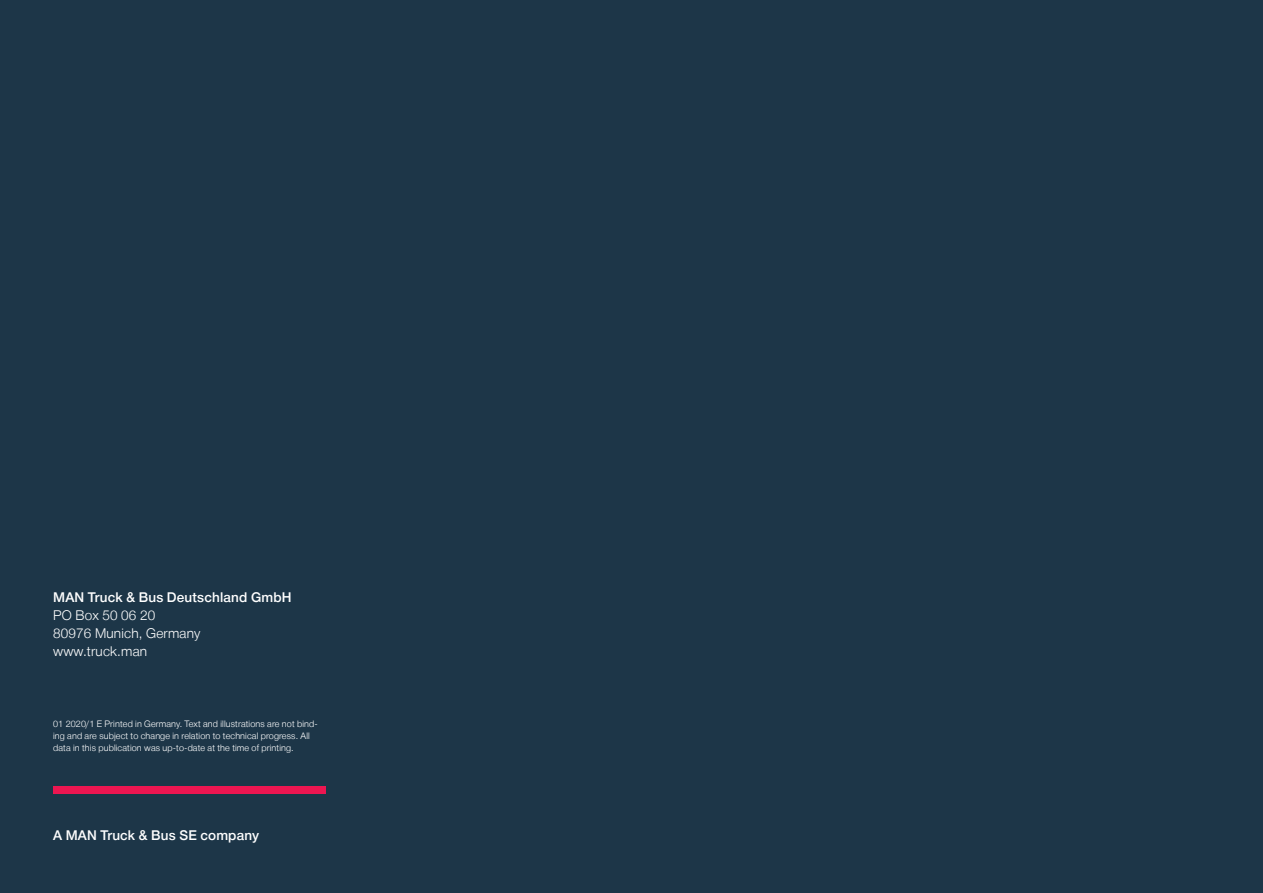
<style>
.page{position:relative;width:1263px;height:893px;background:#1d3648}
.page>*{position:absolute;margin:0;border:0;box-sizing:border-box;transform-origin:0 0}
.t1{font:500 13.5px "Man Global";letter-spacing:.015em;color:#fff}
.t2{font:300 13.5px/18px "Man Global";letter-spacing:.015em;color:#fff}
.t3{font:300 9px/12px "Man Global";letter-spacing:.015em;color:#fff}
</style>
<div class="page">
<div style="left:53px;top:786px;width:273px;height:8px;background:#ed1651"></div>
<h1 class="t1" style="left:53px;top:589px;width:240px">MAN Truck &amp; Bus Deutschland GmbH</h1>
<h1 class="t2" style="left:53px;top:606px;width:149px">PO Box 50 06 20<br>80976 Munich, Germany www.truck.man</h1>
<p class="t3" style="left:53px;top:718px;width:266px">01 2020/1 E Printed in Germany. Text and illustrations are not bind&shy;ing and are subject to change in relation to technical progress. All data in this publication was up-to-date at the time of printing.</p>
<h1 class="t1" style="left:53px;top:827px;width:208px">A MAN Truck &amp; Bus SE company</h1>
</div>
